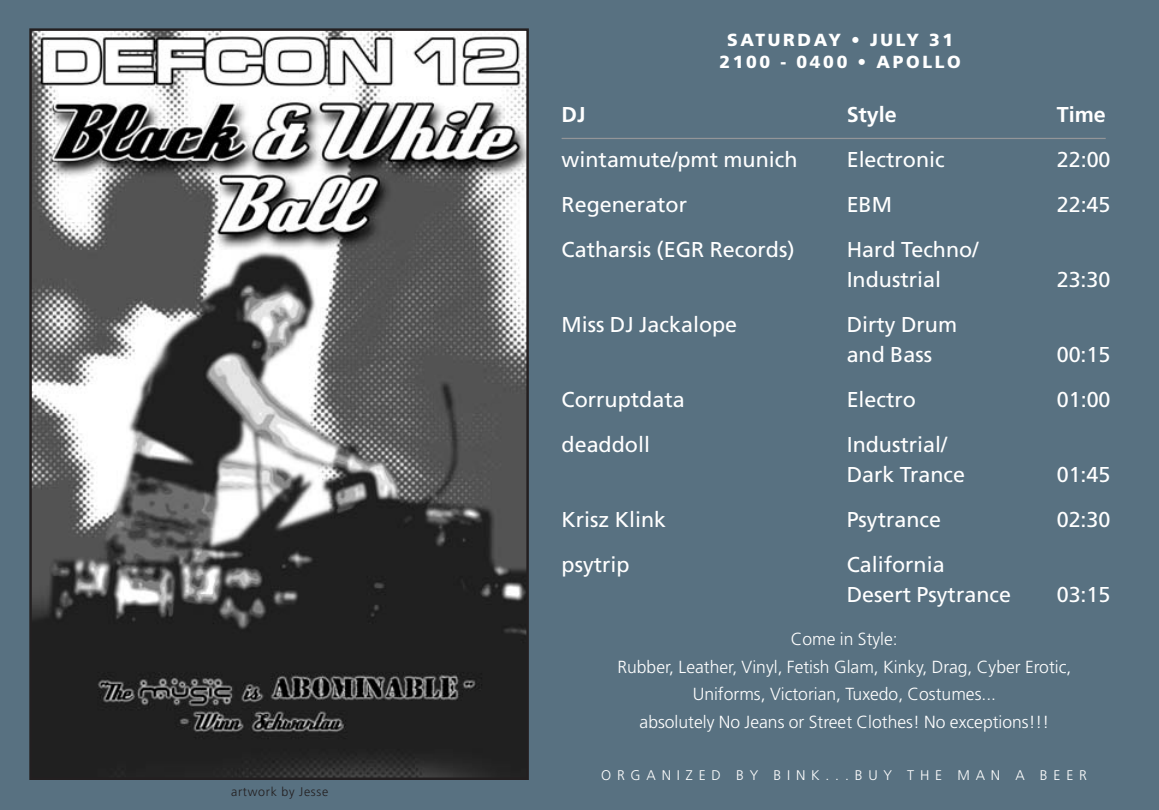
<style>
.page{position:relative;width:1159px;height:810px;background:#587181}
.page>*{position:absolute;margin:0;border:0;box-sizing:border-box;transform-origin:0 0}
.t1{font:21.5px/30px "Frutiger";color:#fff}
.t2{font:700 21.5px "Frutiger";color:#fff}
.t3{font:300 17.5px/27.5px "Frutiger";color:#fff;text-align:center}
.t4{font:900 17.5px/22.5px "Frutiger";letter-spacing:.155em;color:#fff;text-align:center}
.t5{font:300 14px "Frutiger";letter-spacing:.415em;color:#fff}
.t6{font:300 12.5px "Frutiger";letter-spacing:.055em;color:#231f20}
</style>
<div class="page">
<img style="left:32px;top:31px;width:494px;height:746px">
<hr style="left:561px;top:138px;width:544px;height:1px;background:#939598">
<p class="t6" style="left:231px;top:786px;width:99px">artwork by Jesse</p>
<p class="t4" style="left:719px;top:30px;width:243px">SATURDAY • JULY 31<br>2100 - 0400 • APOLLO</p>
<p class="t2" style="left:561px;top:106px;width:25px">DJ</p>
<p class="t2" style="left:846px;top:106px;width:52px">Style</p>
<p class="t2" style="left:1057px;top:106px;width:50px">Time</p>
<p class="t1" style="left:561px;top:146px;width:237px">wintamute/pmt munich</p>
<p class="t1" style="left:847px;top:146px;width:99px">Electronic</p>
<p class="t1" style="left:1057px;top:146px;width:55px">22:00</p>
<p class="t1" style="left:561px;top:191px;width:127px">Regenerator</p>
<p class="t1" style="left:847px;top:191px;width:47px">EBM</p>
<p class="t1" style="left:1057px;top:191px;width:55px">22:45</p>
<p class="t1" style="left:561px;top:236px;width:234px">Catharsis (EGR Records)</p>
<p class="t1" style="left:846px;top:236px;width:133px">Hard Techno/<br>Industrial</p>
<p class="t1" style="left:1057px;top:266px;width:55px">23:30</p>
<p class="t1" style="left:561px;top:311px;width:177px">Miss DJ Jackalope</p>
<p class="t1" style="left:846px;top:311px;width:112px">Dirty Drum and Bass</p>
<p class="t1" style="left:1057px;top:341px;width:55px">00:15</p>
<p class="t1" style="left:561px;top:386px;width:125px">Corruptdata</p>
<p class="t1" style="left:847px;top:386px;width:71px">Electro</p>
<p class="t1" style="left:1057px;top:386px;width:55px">01:00</p>
<p class="t1" style="left:561px;top:431px;width:90px">deaddoll</p>
<p class="t1" style="left:846px;top:431px;width:120px">Industrial/<br>Dark Trance</p>
<p class="t1" style="left:1056px;top:461px;width:55px">01:45</p>
<p class="t1" style="left:561px;top:506px;width:106px">Krisz Klink</p>
<p class="t1" style="left:846px;top:506px;width:96px">Psytrance</p>
<p class="t1" style="left:1057px;top:506px;width:55px">02:30</p>
<p class="t1" style="left:561px;top:551px;width:70px">psytrip</p>
<p class="t1" style="left:846px;top:551px;width:166px">California<br>Desert Psytrance</p>
<p class="t1" style="left:1057px;top:581px;width:55px">03:15</p>
<p class="t3" style="left:617px;top:627px;width:455px">Come in Style:<br>Rubber, Leather, Vinyl, Fetish Glam, Kinky, Drag, Cyber Erotic, Uniforms, Victorian, Tuxedo, Costumes...<br>absolutely No Jeans or Street Clothes! No exceptions!!!</p>
<p class="t5" style="left:601px;top:769px;width:487px">ORGANIZED BY BINK...BUY THE MAN A BEER</p>
</div>
